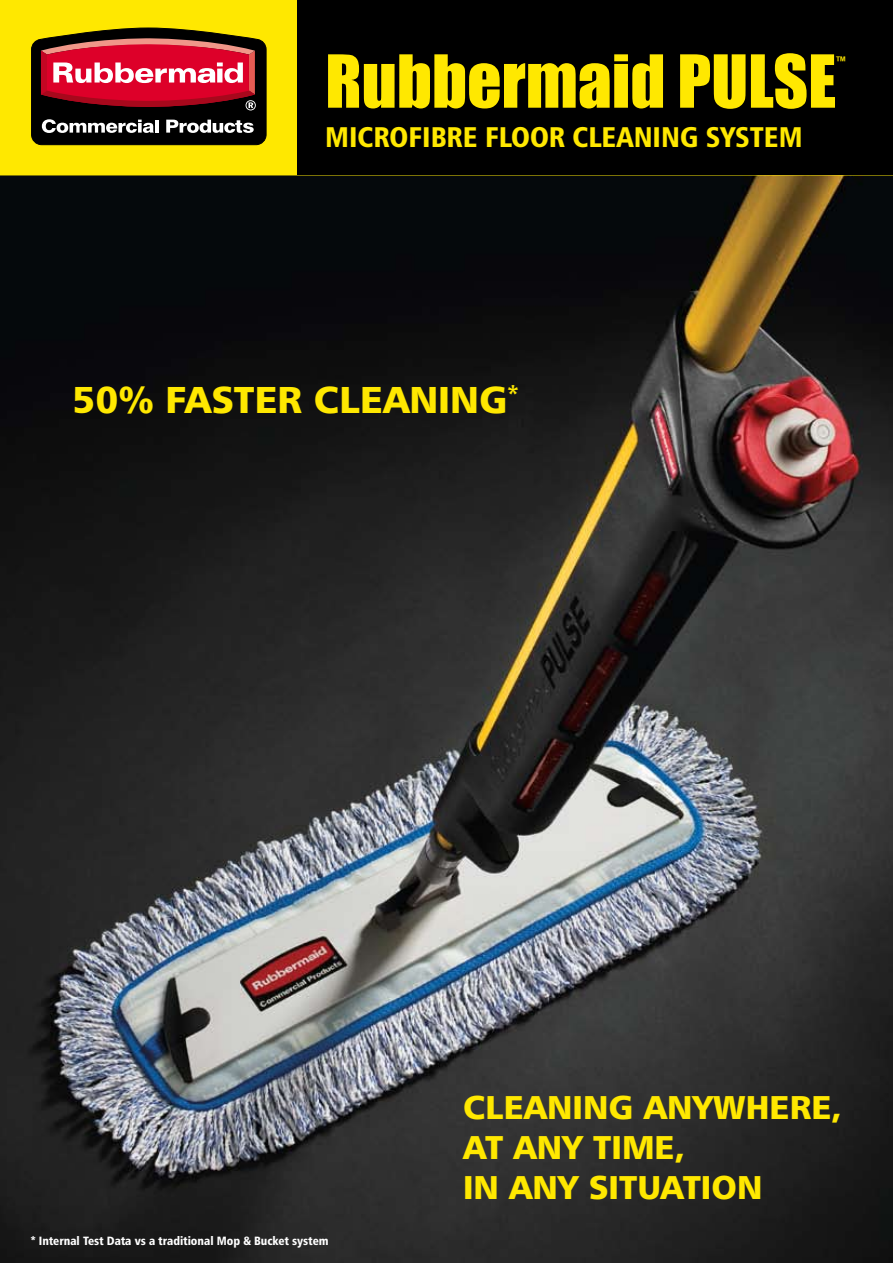
<style>
.page{position:relative;width:893px;height:1263px;background:#fff}
.page>*{position:absolute;margin:0;border:0;box-sizing:border-box;transform-origin:0 0}
.t1{font:67.5px "Impact";color:#ffe800}
.t2{font:37.5px "Humanist 777 BT Black B";color:#ffe800}
.t3{font:33px/39.6px "Humanist 777 BT Black B";color:#ffe800}
.t4{font:28.5px "Humanist 777 BT Black Condensed B";color:#ffe800}
.t5{font:12px "Humanist 777 BT Black Condensed B";color:#fff}
.t6{font:12px "Impact";color:#ffe800}
</style>
<div class="page">
<img style="left:0;top:175px;width:893px;height:1088px">
<hr style="left:0;top:173px;width:893px;height:2px;background:#ffe800">
<div style="left:0;top:0;width:298px;height:174px;background:#ffe800"></div>
<svg style="left:31px;top:28px;width:235px;height:117px;background:#802f32"></svg>
<div style="left:298px;top:0;width:595px;height:174px;background:#000"></div>
<h1 class="t1" style="left:325px;top:40px;width:512px">Rubbermaid PULSE</h1>
<p class="t6" style="left:836px;top:54px;width:11px">™</p>
<h3 class="t4" style="left:325px;top:119px;width:479px">MicrofibRE Floor Cleaning SYSTEM</h3>
<h2 class="t2" style="left:72px;top:376px;width:448px">50% FASTER CLEANING<sup>*</sup></h2>
<p class="t5" style="left:31px;top:1233px;width:299px">* Internal Test Data vs a traditional Mop &amp; Bucket system</p>
<h3 class="t3" style="left:463px;top:1087px;width:380px">CLEANING ANYWHERE,<br>AT ANY TIME,<br>IN ANY SITUATION</h3>
</div>
